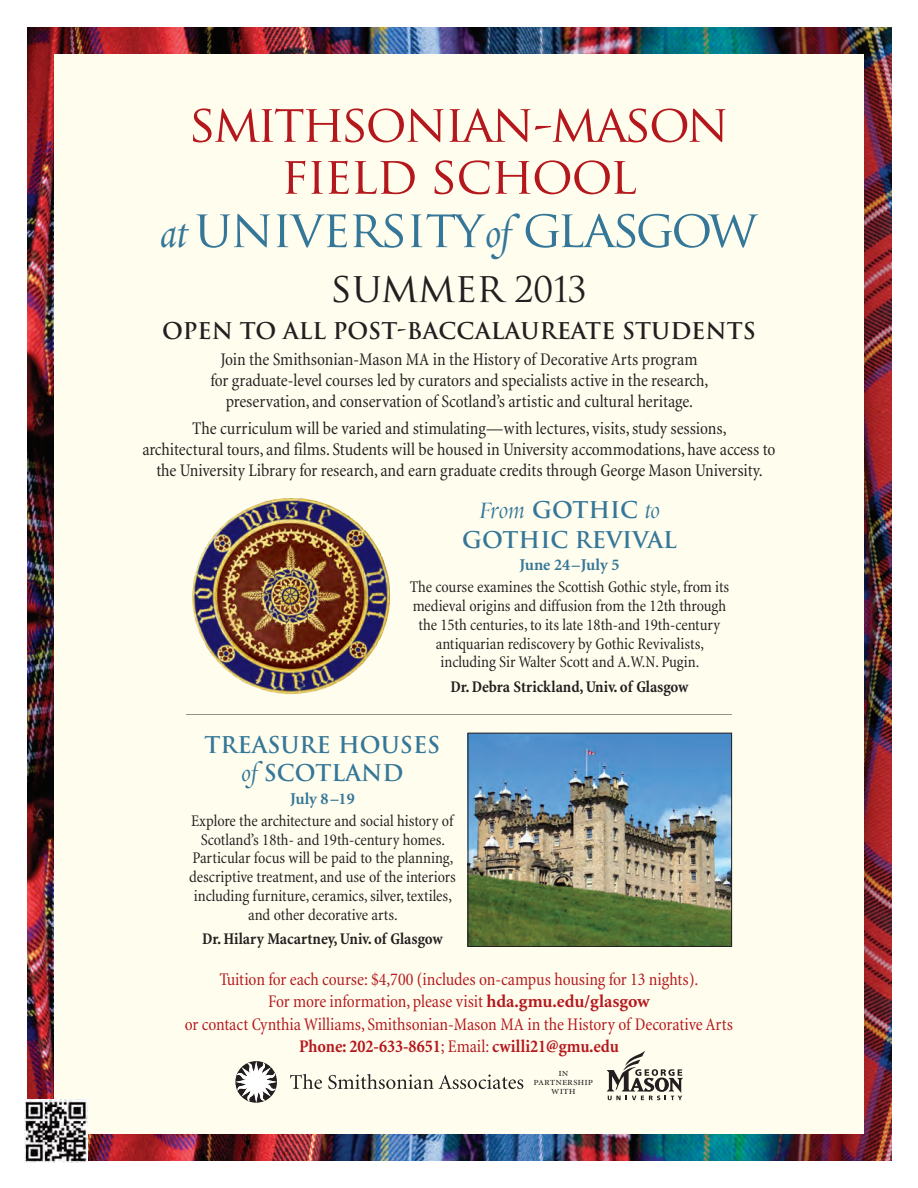
<style>
.page{position:relative;width:918px;height:1188px;background:#fff}
.page>*{position:absolute;margin:0;border:0;box-sizing:border-box;transform-origin:0 0}
.t1{font:51px/52.7px "Trajan Pro";letter-spacing:-.045em;color:#b4181d;text-align:center}
.t2{font:40.5px "Trajan Pro";letter-spacing:-.01em;color:#231f20}
.t3{font:27px "Requiem Fine HTF Italic";letter-spacing:-.015em;color:#357798}
.t4{font:700 22.5px/28.5px "Trajan";color:#357798;text-align:center}
.t5{font:700 22.5px "Trajan";color:#231f20}
.t6{font:condensed 18px/21px "Minion";letter-spacing:-.005em;color:#231f20;text-align:center}
.t7{font:condensed 18px/22.5px "Minion";letter-spacing:-.005em;color:#b4181d;text-align:center}
.t8{font:condensed 16.5px/18.8px "Minion";letter-spacing:-.005em;color:#231f20;text-align:center}
.t9{font:700 condensed 16.5px "Minion";letter-spacing:-.005em;color:#231f20}
.t10{font:700 16.5px "Minion";color:#357798}
.t11{font:11.4px/9px "Minion Display Regular SC";color:#231f20;text-align:center}
.s1{font-family:"Requiem Display HTF Italic";font-size:45px;color:#357798}
.s2{color:#357798}
.s3{font-size:34.5px}
.s4{font-family:"Trajan";font-weight:700;font-size:22.5px}
.s5{font-family:"Requiem Display HTF Italic";font-weight:400;font-size:27px}
.s6{font-weight:700;font-stretch:normal}
.s7{font-weight:700}
</style>
<div class="page">
<img style="left:27px;top:27px;width:864px;height:1134px">
<div style="left:54px;top:54px;width:810px;height:1080px;background:#fffdee"></div>
<svg style="left:607px;top:1050px;width:76px;height:50px"></svg>
<svg style="left:290px;top:1074px;width:32px;height:15px"></svg>
<svg style="left:328px;top:1074px;width:195px;height:15px"></svg>
<svg style="left:235px;top:1061px;width:42px;height:42px"></svg>
<img style="left:24px;top:1099px;width:64px;height:64px">
<img style="left:192px;top:498px;width:198px;height:197px">
<img style="left:470px;top:735px;width:260px;height:210px">
<div style="left:468px;top:733px;width:264px;height:214px;border:1px solid #231f20"></div>
<hr style="left:186px;top:714px;width:546px;height:1px;background:#94948d">
<h1 class="t1" style="left:160px;top:98px;width:599px">SMITHSONIAN-MASON<br>FIELD SCHOOL<br><span class="s1">at</span> <span class="s2">UNIVERSITY</span><span class="s1">of</span> <span class="s2">GLASGOW</span></h1>
<h2 class="t2" style="left:331px;top:264px;width:257px">SUMMER <span class="s3">2013</span></h2>
<p class="t5" style="left:162px;top:318px;width:595px">OPEN TO ALL POST-BACCALAUREATE STUDENTS</p>
<p class="t6" style="left:210px;top:351px;width:500px">Join the Smithsonian-Mason MA in the History of Decorative Arts program for graduate-level courses led by curators and specialists active in the research, preservation, and conservation of Scotland’s artistic and cultural heritage.</p>
<p class="t6" style="left:142px;top:419px;width:635px">The curriculum will be varied and stimulating—with lectures, visits, study sessions,<br>architectural tours, and films. Students will be housed in University accommodations, have access to the University Library for research, and earn graduate credits through George Mason University.</p>
<h3 class="t3" style="left:479px;top:493px;width:183px">From <span class="s4">GOTHIC</span> to</h3>
<p class="t4" style="left:462px;top:526px;width:216px">GOTHIC REVIVAL</p>
<p class="t10" style="left:520px;top:559px;width:101px">June 24–July 5</p>
<p class="t8" style="left:410px;top:579px;width:321px">The course examines the Scottish Gothic style, from its medieval origins and diffusion from the 12th through the 15th centuries, to its late 18th-and 19th-century antiquarian rediscovery by Gothic Revivalists, including Sir Walter Scott and A.W.N. Pugin.</p>
<p class="t9" style="left:451px;top:681px;width:239px">Dr. Debra Strickland, Univ. of Glasgow</p>
<p class="t4" style="left:205px;top:731px;width:237px">TREASURE HOUSES <span class="s5">of</span> SCOTLAND</p>
<p class="t10" style="left:290px;top:792px;width:66px">July 8–19</p>
<p class="t8" style="left:189px;top:813px;width:268px">Explore the architecture and social history of Scotland’s 18th- and 19th-century homes.<br>Particular focus will be paid to the planning, descriptive treatment, and use of the interiors including furniture, ceramics, silver, textiles, and other decorative arts.</p>
<p class="t9" style="left:202px;top:933px;width:242px">Dr. Hilary Macartney, Univ. of Glasgow</p>
<p class="t7" style="left:185px;top:969px;width:550px">Tuition for each course: $4,700 (includes on-campus housing for 13 nights).<br>For more information, please visit <span class="s6">hda.gmu.edu/glasgow<br></span>or contact Cynthia Williams, Smithsonian-Mason MA in the History of Decorative Arts <span class="s7">Phone: 202-633-8651</span>; Email: <span class="s7">cwilli21@gmu.edu</span></p>
<p class="t11" style="left:534px;top:1069px;width:61px">in partnership with</p>
</div>
